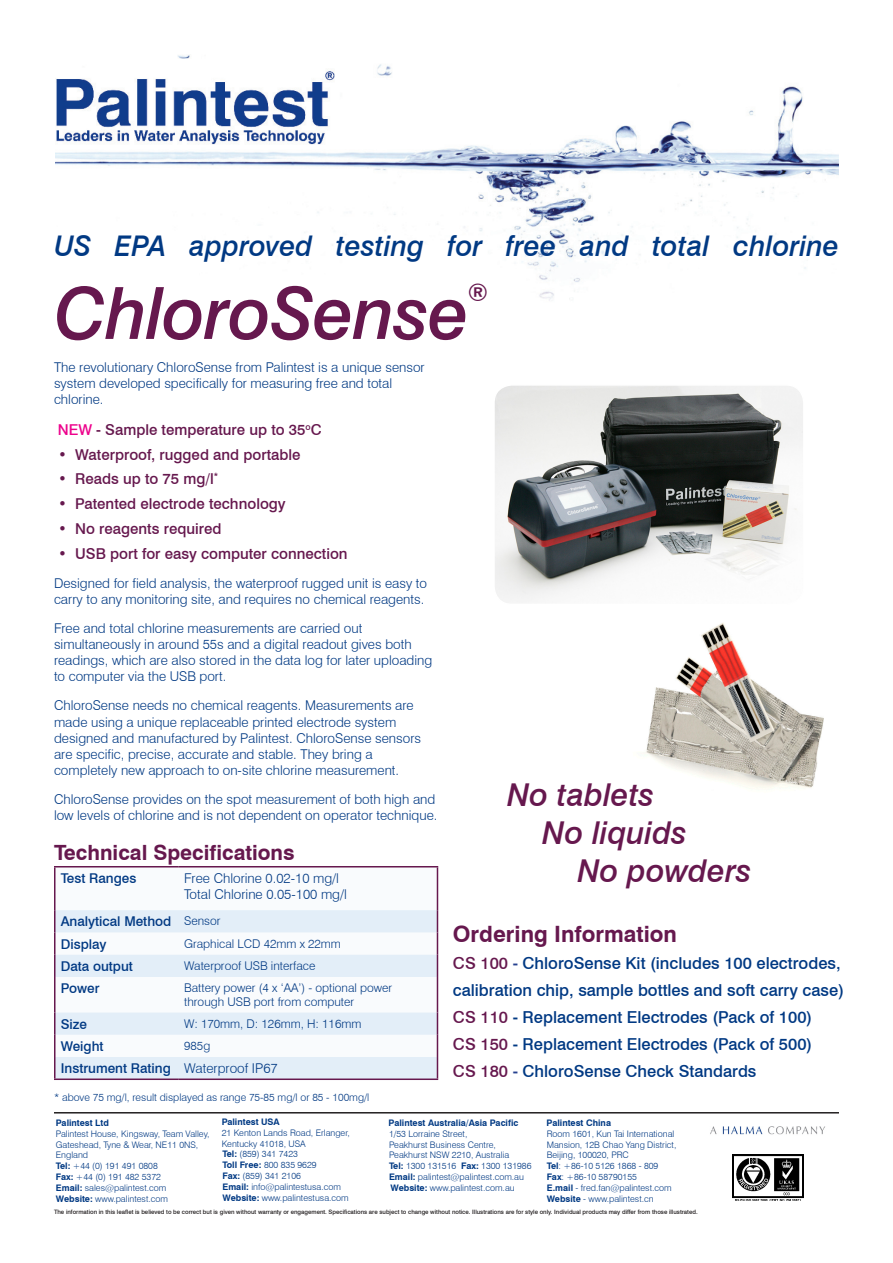
<style>
.page{position:relative;width:893px;height:1263px;background:#fff}
.page>*{position:absolute;margin:0;border:0;box-sizing:border-box;transform-origin:0 0}
.t1{font:italic 500 72px "Swiss 721 BT";letter-spacing:-.01em;color:#66184e}
.t2{font:italic 500 31.5px "Swiss 721 BT";color:#66184e}
.t3{font:italic 500 28.5px "Swiss 721 BT";color:#013983}
.t4{font:italic 500 24.3px "Swiss 721 BT";color:#66184e}
.t5{font:700 22.5px "Swiss 721 BT";color:#66184e}
.t6{font:700 21px "Swiss 721 BT";color:#66184e}
.t7{font:500 16.5px/27px "Swiss 721 BT";color:#013983}
.t8{font:500 15px/24.8px "Swiss 721 BT";color:#66184e;text-align:justify}
.Paragraph_Style_1{font:300 13.5px/16.2px "Swiss 721 BT";color:#013983}
.Paragraph_Style_2{font:500 13.5px "Swiss 721 BT";color:#013983}
.t9{font:300 12px/14.4px "Swiss 721 BT";color:#013983}
.t10{font:300 10.5px "Swiss 721 BT";color:#013983}
.t11{font:300 9px/10.8px "Swiss 721 BT";color:#013983}
.t12{font:700 9px "Swiss 721 BT";color:#013983}
.t13{font:500 6px "Swiss 721 BT";color:#231f20}
.s1{color:#ed028c}
.s2{color:#66184e}
.s3{color:#25408f}
.s4{font-weight:700}
</style>
<div class="page">
<img style="left:55px;top:55px;width:783px;height:246px">
<svg style="left:56px;top:867px;width:381px;height:43px"></svg>
<svg style="left:56px;top:910px;width:381px;height:168px;fill:#e3eef8"></svg>
<hr style="left:54px;top:866px;width:124px;height:1px;background:#66184e">
<hr style="left:54px;top:867px;width:2px;height:43px;background:#66184e">
<hr style="left:178px;top:866px;width:260px;height:1px;background:#66184e">
<hr style="left:437px;top:867px;width:1px;height:43px;background:#66184e">
<hr style="left:54px;top:910px;width:2px;height:22px;background:#66184e">
<hr style="left:54px;top:932px;width:2px;height:23px;background:#66184e">
<hr style="left:54px;top:955px;width:2px;height:22px;background:#66184e">
<svg style="left:437px;top:910px;width:1px;height:67px"></svg>
<hr style="left:54px;top:977px;width:2px;height:35px;background:#66184e">
<hr style="left:437px;top:977px;width:1px;height:35px;background:#66184e">
<hr style="left:54px;top:1012px;width:2px;height:23px;background:#66184e">
<hr style="left:54px;top:1035px;width:2px;height:22px;background:#66184e">
<hr style="left:54px;top:1057px;width:2px;height:21px;background:#66184e">
<svg style="left:437px;top:1012px;width:1px;height:66px"></svg>
<hr style="left:54px;top:1078px;width:124px;height:2px;background:#66184e">
<hr style="left:178px;top:1078px;width:260px;height:2px;background:#66184e">
<img style="left:645px;top:623px;width:178px;height:166px">
<img style="left:494px;top:385px;width:310px;height:219px;border-radius:18px">
<div style="left:493px;top:384px;width:312px;height:221px;border:2px solid #fff;border-radius:18px"></div>
<img style="left:733px;top:1154px;width:70px;height:46px">
<img style="left:710px;top:1126px;width:115px;height:9px">
<hr style="left:54px;top:1112px;width:785px;height:1px;background:#231f20">
<p class="t3" style="left:54px;top:228px;width:786px">US EPA approved testing for free and total chlorine</p>
<p class="t1" style="left:54px;top:270px;width:417px">ChloroSense</p>
<p class="Paragraph_Style_1" style="left:54px;top:359px;width:372px">The revolutionary ChloroSense from Palintest is a unique sensor system developed specifically for measuring free and total chlorine.</p>
<p class="t8" style="left:58px;top:417px;width:265px"><span class="s1">NEW</span> - Sample temperature up to 35<sup>o</sup>C</p>
<p class="t8" style="left:75px;top:442px;width:227px">Waterproof, rugged and portable</p>
<p class="t8" style="left:75px;top:467px;width:144px">Reads up to 75 mg/l<sup>*</sup></p>
<p class="t8" style="left:75px;top:491px;width:212px">Patented electrode technology</p>
<p class="t8" style="left:75px;top:516px;width:148px">No reagents required</p>
<p class="t8" style="left:75px;top:541px;width:274px">USB port for easy computer connection</p>
<p class="Paragraph_Style_1" style="left:54px;top:575px;width:375px">Designed for field analysis, the waterproof rugged unit is easy to carry to any monitoring site, and requires no chemical reagents.</p>
<p class="Paragraph_Style_1" style="left:54px;top:620px;width:380px">Free and total chlorine measurements are carried out simultaneously in around 55s and a digital readout gives both readings, which are also stored in the data log for later uploading to computer via the USB port.</p>
<p class="Paragraph_Style_1" style="left:54px;top:697px;width:369px">ChloroSense needs no chemical reagents. Measurements are made using a unique replaceable printed electrode system designed and manufactured by Palintest. ChloroSense sensors are specific, precise, accurate and stable. They bring a completely new approach to on-site chlorine measurement.</p>
<p class="Paragraph_Style_1" style="left:54px;top:791px;width:385px">ChloroSense provides on the spot measurement of both high and low levels of chlorine and is not dependent on operator technique.</p>
<p class="t4" style="left:468px;top:278px;width:22px">®</p>
<p class="t8" style="left:58px;top:442px;width:10px">• • • • •</p>
<p class="t2" style="left:507px;top:776px;width:149px">No tablets</p>
<p class="t2" style="left:542px;top:814px;width:146px">No liquids</p>
<p class="t2" style="left:577px;top:852px;width:176px">No powders</p>
<p class="t6" style="left:54px;top:840px;width:242px">Technical Specifications</p>
<p class="Paragraph_Style_2" style="left:61px;top:870px;width:77px">Test Ranges</p>
<p class="Paragraph_Style_1" style="left:184px;top:870px;width:156px">Free Chlorine 0.02-10 mg/l</p>
<p class="Paragraph_Style_1" style="left:184px;top:886px;width:164px">Total Chlorine 0.05-100 mg/l</p>
<p class="Paragraph_Style_2" style="left:61px;top:913px;width:112px">Analytical Method</p>
<p class="t9" style="left:184px;top:914px;width:38px">Sensor</p>
<p class="Paragraph_Style_2" style="left:61px;top:936px;width:47px">Display</p>
<p class="t9" style="left:184px;top:936px;width:158px">Graphical LCD 42mm x 22mm</p>
<p class="Paragraph_Style_2" style="left:61px;top:958px;width:74px">Data output</p>
<p class="t9" style="left:184px;top:958px;width:133px">Waterproof USB interface</p>
<p class="Paragraph_Style_2" style="left:61px;top:980px;width:40px">Power</p>
<p class="t9" style="left:184px;top:980px;width:209px">Battery power (4 x ‘AA’) - optional power through USB port from computer</p>
<p class="Paragraph_Style_2" style="left:61px;top:1016px;width:28px">Size</p>
<p class="t9" style="left:184px;top:1016px;width:179px">W: 170mm, D: 126mm, H: 116mm</p>
<p class="Paragraph_Style_2" style="left:61px;top:1038px;width:44px">Weight</p>
<p class="t9" style="left:184px;top:1038px;width:28px">985g</p>
<p class="Paragraph_Style_2" style="left:61px;top:1060px;width:112px">Instrument Rating</p>
<p class="Paragraph_Style_1" style="left:184px;top:1060px;width:95px">Waterproof IP67</p>
<p class="t5" style="left:453px;top:920px;width:226px">Ordering Information</p>
<p class="t7" style="left:453px;top:949px;width:393px"><span class="s2">CS 100</span> <span class="s3">-</span> ChloroSense Kit (includes 100 electrodes, calibration chip, sample bottles and soft carry case)</p>
<p class="t7" style="left:453px;top:1003px;width:361px"><span class="s2">CS 110</span> - Replacement Electrodes (Pack of 100)</p>
<p class="t7" style="left:453px;top:1030px;width:361px"><span class="s2">CS 150</span> - Replacement Electrodes (Pack of 500)</p>
<p class="t7" style="left:453px;top:1057px;width:305px"><span class="s2">CS 180</span> <span class="s3">-</span> ChloroSense Check Standards</p>
<p class="t10" style="left:54px;top:1091px;width:317px">* above 75 mg/l, result displayed as range 75-85 mg/l or 85 - 100mg/l</p>
<p class="t12" style="left:222px;top:1116px;width:60px">Palintest USA</p>
<p class="t11" style="left:222px;top:1127px;width:130px">21 Kenton Lands Road, Erlanger,</p>
<p class="t11" style="left:222px;top:1138px;width:86px">Kentucky 41018, USA</p>
<p class="t11" style="left:223px;top:1149px;width:77px"><span class="s4">Tel:</span> (859) 341 7423</p>
<p class="t11" style="left:223px;top:1159px;width:96px"><span class="s4">Toll Free:</span> 800 835 9629</p>
<p class="t11" style="left:223px;top:1170px;width:80px"><span class="s4">Fax:</span> (859) 341 2106</p>
<p class="t11" style="left:223px;top:1181px;width:120px"><span class="s4">Email:</span> info@palintestusa.com</p>
<p class="t11" style="left:223px;top:1192px;width:128px"><span class="s4">Website:</span> www.palintestusa.com</p>
<p class="t12" style="left:389px;top:1117px;width:131px">Palintest Australia/Asia Pacific</p>
<p class="t11" style="left:389px;top:1128px;width:80px">1/53 Lorraine Street,</p>
<p class="t11" style="left:389px;top:1139px;width:108px">Peakhurst Business Centre,</p>
<p class="t11" style="left:389px;top:1150px;width:122px">Peakhurst NSW 2210, Australia</p>
<p class="t11" style="left:389px;top:1160px;width:144px"><span class="s4">Tel:</span> 1300 131516 <span class="s4">Fax:</span> 1300 131986</p>
<p class="t11" style="left:389px;top:1171px;width:136px"><span class="s4">Email:</span> palintest@palintest.com.au</p>
<p class="t11" style="left:391px;top:1182px;width:126px"><span class="s4">Website:</span> www.palintest.com.au</p>
<p class="t13" style="left:54px;top:1208px;width:645px">The information in this leaflet is believed to be correct but is given without warranty or engagement. Specifications are subject to change without notice. Illustrations are for style only. Individual products may differ from those illustrated.</p>
<p class="t12" style="left:547px;top:1117px;width:66px">Palintest China</p>
<p class="t11" style="left:547px;top:1128px;width:129px">Room 1601, Kun Tai International</p>
<p class="t11" style="left:547px;top:1139px;width:131px">Mansion, 12B Chao Yang District,<br>Beijing, 100020, PRC</p>
<p class="t11" style="left:547px;top:1160px;width:113px"><span class="s4">Tel</span>: +86-10 5126 1868 - 809</p>
<p class="t11" style="left:547px;top:1171px;width:92px"><span class="s4">Fax</span>: +86-10 58790155</p>
<p class="t11" style="left:547px;top:1182px;width:126px"><span class="s4">E.mail</span> - fred.fan@palintest.com</p>
<p class="t11" style="left:547px;top:1193px;width:108px"><span class="s4">Website</span> - www.palintest.cn</p>
<p class="t12" style="left:56px;top:1117px;width:55px">Palintest Ltd</p>
<p class="t11" style="left:56px;top:1128px;width:155px">Palintest House, Kingsway, Team Valley,</p>
<p class="t11" style="left:56px;top:1139px;width:144px">Gateshead, Tyne &amp; Wear, NE11 0NS,<br>England</p>
<p class="t11" style="left:56px;top:1160px;width:104px"><span class="s4">Tel:</span> +44 (0) 191 491 0808</p>
<p class="t11" style="left:56px;top:1171px;width:107px"><span class="s4">Fax:</span> +44 (0) 191 482 5372</p>
<p class="t11" style="left:56px;top:1182px;width:112px"><span class="s4">Email:</span> sales@palintest.com</p>
<p class="t11" style="left:56px;top:1193px;width:114px"><span class="s4">Website:</span> www.palintest.com</p>
</div>
